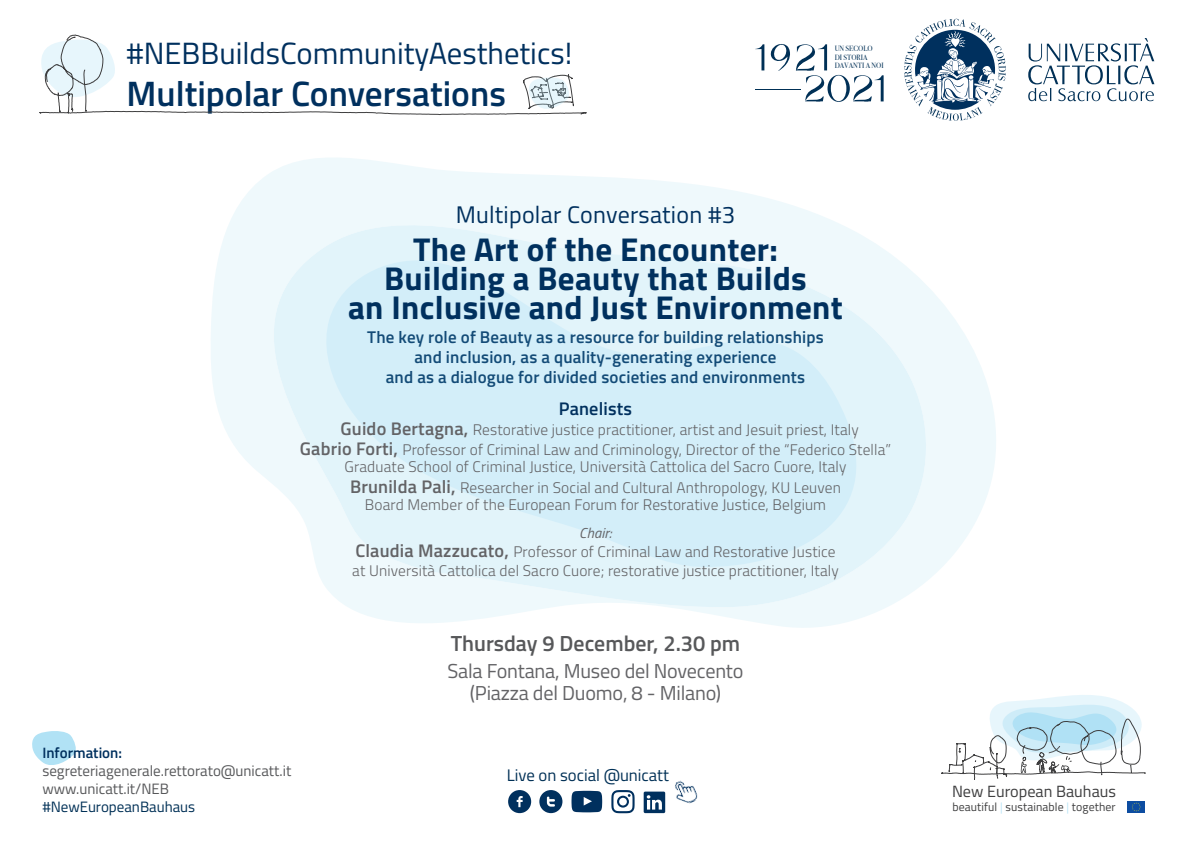
<style>
.page{position:relative;width:1191px;height:842px;background:#fff}
.page>*{position:absolute;margin:0;border:0;box-sizing:border-box;transform-origin:0 0}
.t1{font:600 35.3px "Titillium Web";color:#00305e}
.t2{font:700 33px "Titillium Web";letter-spacing:.01em;color:#00305e}
.t3{font:30.7px "Titillium Web";color:#00305e}
.t4{font:24px "Titillium Web";letter-spacing:.01em;color:#00305e}
.t5{font:600 21.9px "Titillium Web";color:#57585a}
.t6{font:20.2px "Titillium Web";letter-spacing:-.01em;color:#636366}
.t7{font:600 18.3px "Titillium Web";letter-spacing:.01em;color:#00305e}
.t8{font:600 17px "Titillium Web";letter-spacing:.01em;color:#134b77}
.t9{font:16.7px "Titillium Web";color:#003056}
.t10{font:16.2px "Titillium Web";color:#3e3e3f}
.t11{font:300 15.4px "Titillium Web";letter-spacing:.01em;color:#636366}
.t12{font:15px "Titillium Web";color:#57585a}
.t13{font:15px "Titillium Web";color:#003056}
.t14{font:600 15px "Titillium Web";color:#00305e}
.t15{font:italic 14.4px "Titillium Web";letter-spacing:.01em;color:#636366}
.t16{font:11.8px "Titillium Web";letter-spacing:.01em;color:#3e3e3f}
.t17{font:7.7px/8.7px "Bodoni Svty Two ITCTT";color:#003056;scale:.94 1}
.s1{font-weight:600;font-size:18.3px}
.s2{font-weight:300;color:#b0e1f5}
</style>
<div class="page">
<svg style="left:1028px;top:38px;width:126px;height:63px"></svg>
<svg style="left:755px;top:44px;width:35px;height:27px"></svg>
<svg style="left:796px;top:44px;width:87px;height:58px"></svg>
<hr style="left:755px;top:89px;width:37px;height:1px;background:#003056">
<hr style="left:764px;top:89px;width:37px;height:1px;background:#003056">
<svg style="left:904px;top:19px;width:101px;height:102px"></svg>
<svg style="left:941px;top:695px;width:204px;height:85px"></svg>
<div style="left:1127px;top:801px;width:18px;height:12px;background:#0d4da1"></div>
<svg style="left:1132px;top:802px;width:8px;height:9px"></svg>
<svg style="left:32px;top:731px;width:44px;height:34px"></svg>
<svg style="left:643px;top:791px;width:22px;height:22px"></svg>
<svg style="left:508px;top:790px;width:23px;height:23px"></svg>
<svg style="left:539px;top:790px;width:23px;height:23px"></svg>
<svg style="left:571px;top:791px;width:31px;height:21px"></svg>
<svg style="left:611px;top:790px;width:23px;height:23px"></svg>
<svg style="left:211px;top:158px;width:785px;height:470px"></svg>
<svg style="left:225px;top:197px;width:708px;height:411px;fill:#eff9fc"></svg>
<svg style="left:322px;top:257px;width:560px;height:311px;background:#d9f0f9"></svg>
<svg style="left:39px;top:34px;width:548px;height:81px"></svg>
<img style="left:675px;top:780px;width:23px;height:24px">
<p class="t3" style="left:127px;top:30px;width:447px">#NEBBuildsCommunityAesthetics!</p>
<p class="t1" style="left:127px;top:67px;width:381px">Multipolar Conversations</p>
<p class="t17" style="left:834px;top:43px;width:54px">UN SECOLO<br>DI STORIA<br>DAVANTI A NOI</p>
<p class="t4" style="left:456px;top:197px;width:281px">Multipolar Conversation #3</p>
<p class="t2" style="left:413px;top:225px;width:366px">The Art of the Encounter:</p>
<p class="t2" style="left:384px;top:254px;width:424px">Building a Beauty that Builds</p>
<p class="t2" style="left:348px;top:283px;width:496px">an Inclusive and Just Environment</p>
<p class="t8" style="left:367px;top:325px;width:458px">The key role of Beauty as a resource for building relationships</p>
<p class="t8" style="left:414px;top:345px;width:363px">and inclusion, as a quality-generating experience</p>
<p class="t8" style="left:386px;top:365px;width:421px">and as a dialogue for divided societies and environments</p>
<p class="t7" style="left:559px;top:395px;width:75px">Panelists</p>
<p class="t11" style="left:340px;top:419px;width:520px"><span class="s1">Guido Bertagna,</span> Restorative justice practitioner, artist and Jesuit priest, Italy</p>
<p class="t11" style="left:300px;top:439px;width:592px"><span class="s1">Gabrio Forti,</span> Professor of Criminal Law and Criminology, Director of the “Federico Stella”</p>
<p class="t11" style="left:344px;top:456px;width:503px">Graduate School of Criminal Justice, Università Cattolica del Sacro Cuore, Italy</p>
<p class="t11" style="left:350px;top:476px;width:492px"><span class="s1">Brunilda Pali,</span> Researcher in Social and Cultural Anthropology, KU Leuven</p>
<p class="t11" style="left:365px;top:493px;width:463px">Board Member of the European Forum for Restorative Justice, Belgium</p>
<p class="t15" style="left:579px;top:522px;width:34px">Chair:</p>
<p class="t11" style="left:355px;top:540px;width:482px"><span class="s1">Claudia Mazzucato,</span> Professor of Criminal Law and Restorative Justice</p>
<p class="t11" style="left:352px;top:559px;width:488px">at Università Cattolica del Sacro Cuore; restorative justice practitioner, Italy</p>
<p class="t14" style="left:42px;top:741px;width:81px">Information:</p>
<p class="t12" style="left:42px;top:759px;width:250px">segreteriagenerale.rettorato@unicatt.it</p>
<p class="t12" style="left:42px;top:777px;width:128px">www.unicatt.it/NEB</p>
<p class="t13" style="left:42px;top:795px;width:154px">#NewEuropeanBauhaus</p>
<p class="t5" style="left:451px;top:627px;width:291px">Thursday 9 December, 2.30 pm</p>
<p class="t6" style="left:447px;top:656px;width:297px">Sala Fontana, Museo del Novecento</p>
<p class="t6" style="left:470px;top:678px;width:253px">(Piazza del Duomo, 8 - Milano)</p>
<p class="t9" style="left:507px;top:763px;width:164px">Live on social @unicatt</p>
<p class="t10" style="left:952px;top:779px;width:165px">New European Bauhaus</p>
<p class="t16" style="left:952px;top:798px;width:165px">beautiful <span class="s2">|</span> sustainable <span class="s2">|</span> together</p>
</div>
